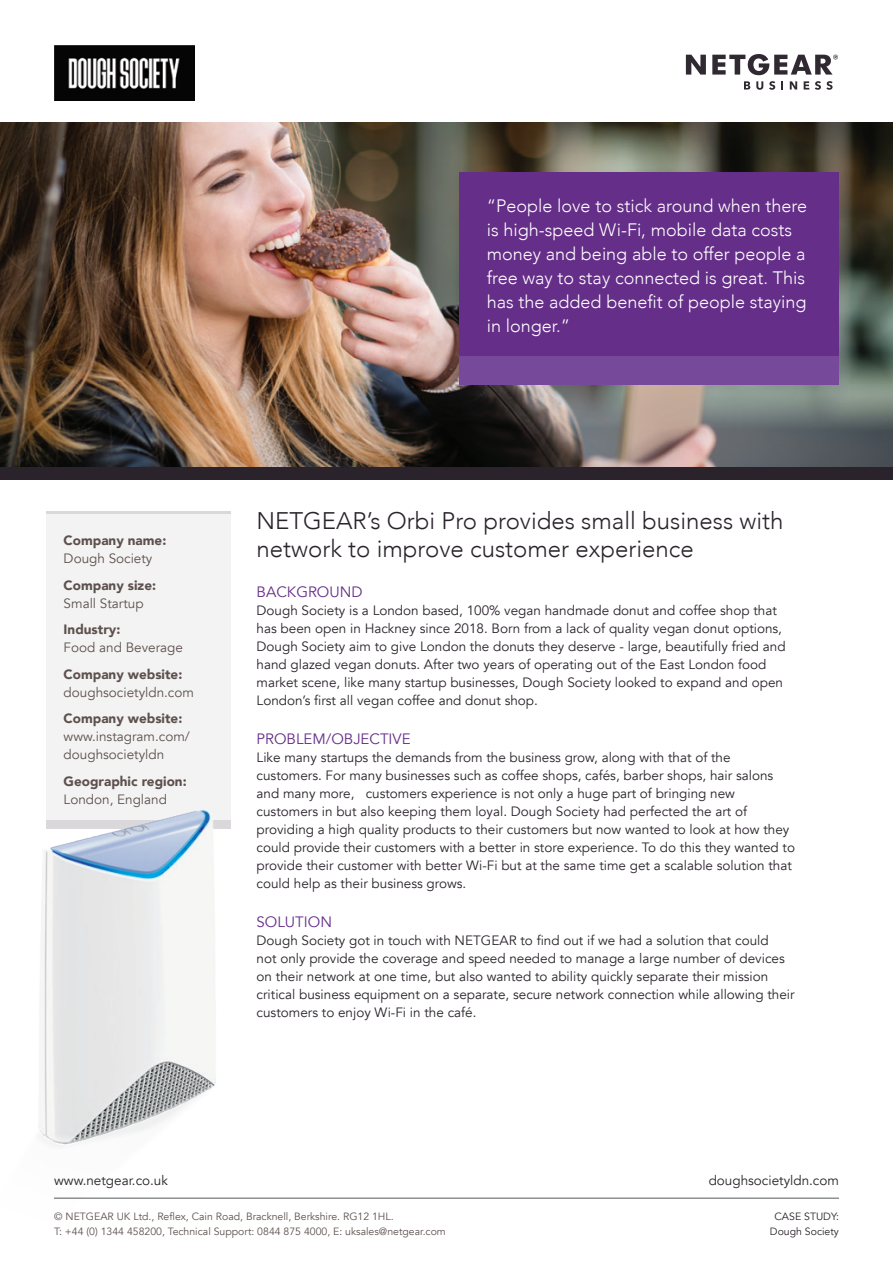
<style>
.page{position:relative;width:893px;height:1263px;background:#fff}
.page>*{position:absolute;margin:0;border:0;box-sizing:border-box;transform-origin:0 0}
.t1{font:300 24px/28.8px "Avenir";color:#2a232b}
.t2{font:300 18px/24px "Avenir";color:#fff}
.t3{font:15px "Avenir";color:#652e89}
.t4{font:13.5px/18px "Avenir";color:#2a232b}
.t5{font:13.5px/18px "Avenir";color:#5d514e}
.t6{font:900 13.5px/18px "Avenir";color:#5d514e}
.t7{font:10.5px/15px "Avenir";color:#5d514e}
.t8{font:10.5px/15px "Avenir";color:#2a232b;text-align:center}
.s1{font-weight:400}
.s2{font-weight:900}
</style>
<div class="page">
<hr style="left:54px;top:1198px;width:785px;height:1px;background:#57585a">
<div style="left:47px;top:513px;width:184px;height:312px;background:#f3f3f3"></div>
<img style="left:0;top:123px;width:893px;height:344px">
<div style="left:459px;top:172px;width:380px;height:203px;background:#652e89"></div>
<div style="left:459px;top:356px;width:380px;height:28px;background:#76499b"></div>
<svg style="left:744px;top:81px;width:6px;height:9px"></svg>
<svg style="left:756px;top:81px;width:7px;height:9px"></svg>
<svg style="left:769px;top:81px;width:6px;height:9px"></svg>
<svg style="left:781px;top:81px;width:2px;height:9px"></svg>
<svg style="left:790px;top:81px;width:7px;height:9px"></svg>
<svg style="left:804px;top:81px;width:5px;height:9px"></svg>
<svg style="left:815px;top:81px;width:18px;height:9px"></svg>
<svg style="left:712px;top:54px;width:126px;height:21px"></svg>
<svg style="left:686px;top:55px;width:20px;height:20px"></svg>
<div style="left:0;top:467px;width:893px;height:12px;background:#2a232b"></div>
<hr style="left:47px;top:511px;width:184px;height:3px;background:#dad8db">
<div style="left:47px;top:821px;width:184px;height:8px;background:#dad8db"></div>
<img style="left:38px;top:809px;width:183px;height:390px">
<img style="left:54px;top:45px;width:141px;height:55px">
<p class="t2" style="left:487px;top:194px;width:322px">“People love to stick around when there is high-speed Wi-Fi, mobile data costs money and being able to offer people a free way to stay connected is great. This has the added benefit of people staying in longer.”</p>
<p class="t6" style="left:64px;top:531px;width:104px">Company name:<br><span class="s1">Dough Society</span></p>
<p class="t6" style="left:64px;top:575px;width:94px">Company size:<br><span class="s1">Small Startup</span></p>
<p class="t5" style="left:64px;top:621px;width:121px"><span class="s2">Industry:<br></span>Food and Beverage</p>
<p class="t5" style="left:64px;top:665px;width:132px"><span class="s2">Company website: </span>doughsocietyldn.com</p>
<p class="t5" style="left:64px;top:710px;width:128px"><span class="s2">Company website: </span>www.instagram.com/ doughsocietyldn</p>
<p class="t6" style="left:64px;top:771px;width:124px">Geographic region:<br><span class="s1">London, England</span></p>
<p class="t1" style="left:257px;top:506px;width:528px">NETGEAR’s Orbi Pro provides small business with network to improve customer experience</p>
<p class="t3" style="left:257px;top:583px;width:107px">BACKGROUND</p>
<p class="t4" style="left:257px;top:601px;width:531px">Dough Society is a London based, 100% vegan handmade donut and coffee shop that has been open in Hackney since 2018. Born from a lack of quality vegan donut options, Dough Society aim to give London the donuts they deserve - large, beautifully fried and hand glazed vegan donuts. After two years of operating out of the East London food market scene, like many startup businesses, Dough Society looked to expand and open London’s first all vegan coffee and donut shop.</p>
<p class="t3" style="left:257px;top:730px;width:156px">PROBLEM/OBJECTIVE</p>
<p class="t4" style="left:257px;top:748px;width:540px">Like many startups the demands from the business grow, along with that of the customers. For many businesses such as coffee shops, cafés, barber shops, hair salons and many more, customers experience is not only a huge part of bringing new customers in but also keeping them loyal. Dough Society had perfected the art of providing a high quality products to their customers but now wanted to look at how they could provide their customers with a better in store experience. To do this they wanted to provide their customer with better Wi-Fi but at the same time get a scalable solution that could help as their business grows.</p>
<p class="t3" style="left:257px;top:913px;width:77px">SOLUTION</p>
<p class="t4" style="left:257px;top:932px;width:539px">Dough Society got in touch with NETGEAR to find out if we had a solution that could<br>not only provide the coverage and speed needed to manage a large number of devices on their network at one time, but also wanted to ability quickly separate their mission critical business equipment on a separate, secure network connection while allowing their customers to enjoy Wi-Fi in the café.</p>
<p class="t4" style="left:54px;top:1171px;width:115px">www.netgear.co.uk</p>
<p class="t4" style="left:709px;top:1171px;width:132px">doughsocietyldn.com</p>
<p class="t8" style="left:770px;top:1209px;width:71px">CASE STUDY:<br>Dough Society</p>
<p class="t7" style="left:54px;top:1209px;width:393px">© NETGEAR UK Ltd., Reflex, Cain Road, Bracknell, Berkshire. RG12 1HL.<br>T: +44 (0) 1344 458200, Technical Support: 0844 875 4000, E: uksales@netgear.com</p>
</div>
